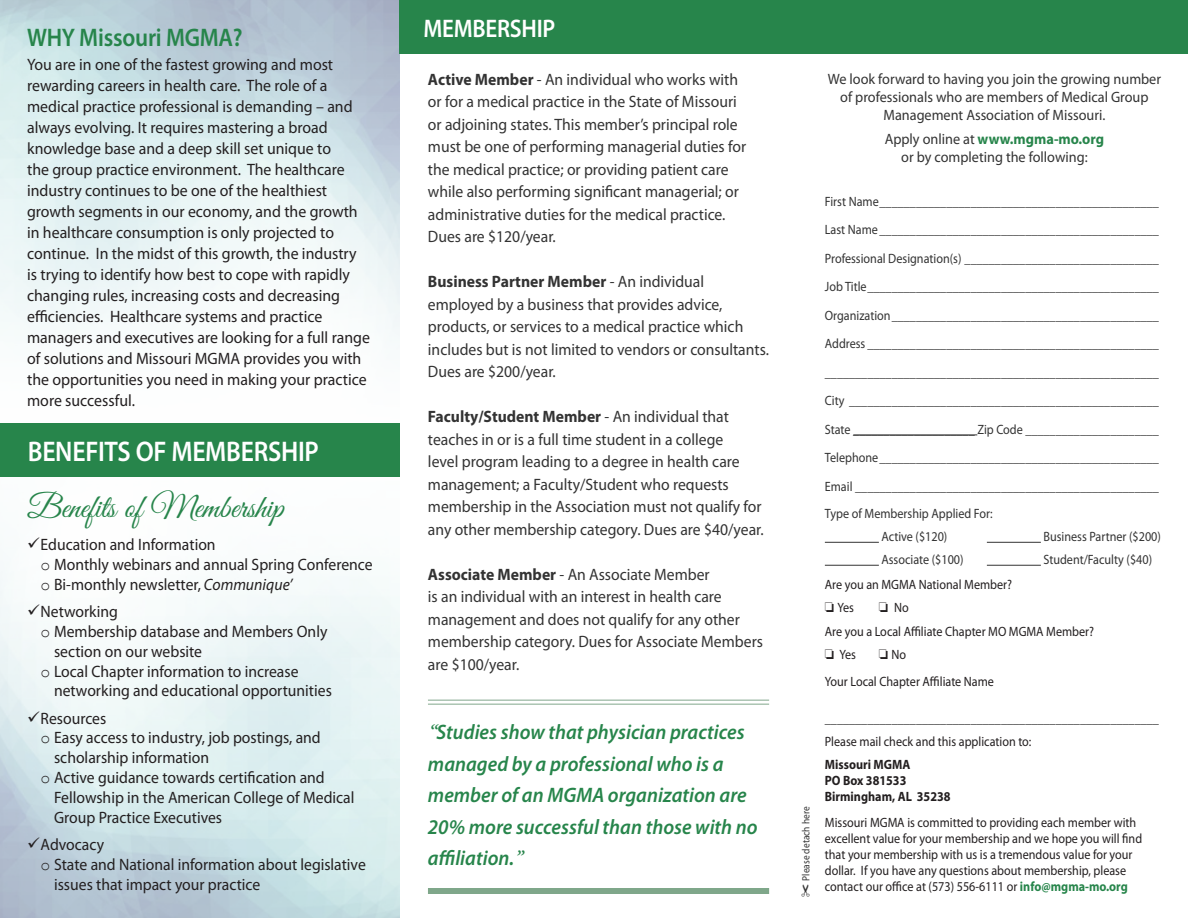
<style>
.page{position:relative;width:1188px;height:918px;background:#fff}
.page>*{position:absolute;margin:0;border:0;box-sizing:border-box;transform-origin:0 0}
.t1{font:33px "Great Vibes";color:#27854b}
.E-mail_Signature{font:600 28.5px "Myriad Pro";letter-spacing:-.01em;color:#fff;scale:.9 1}
.E-mail_Signature-2{font:600 25.5px "Myriad Pro";letter-spacing:-.01em;color:#27854b;scale:.9 1}
.E-mail_Signature-3{font:600 25.5px "Myriad Pro";letter-spacing:-.01em;color:#fff;scale:.9 1}
.Normal__Web{font:italic 600 21px/31.5px "Myriad Pro";color:#27854b;scale:.95 1}
.Normal__Web-2{font:16.5px/22.5px "Myriad Pro";color:#333;scale:.95 1}
.t2{font:16.5px/21px "Myriad Pro";color:#231f20;scale:.96 1}
.t3{font:16.5px/19.8px "Myriad Pro";color:#231f20;scale:.95 1}
.Normal__Web-3{font:15px/18px "Myriad Pro";color:#333;text-align:center;scale:.95 1}
.Normal__Web-4{font:13.5px "Myriad Pro";color:#333;scale:.9 1}
.t4{font:13.5px/16.2px "Myriad Pro";color:#231f20;scale:.9 1}
.t5{font:700 13.5px/16.2px "Myriad Pro";color:#231f20;scale:.9 1}
.Normal__Web-5{font:10.5px "Myriad Pro";color:#333;scale:.9 1}
.s1{font-family:"Courier New"}
.s2{font-style:italic}
.s3{font-weight:700}
.s4{font-family:"Adobe Garamond Pro"}
.s5{font-weight:700;color:#27854b}
</style>
<div class="page">
<hr style="left:853px;top:435px;width:124px;height:1px;background:#333">
<hr style="left:825px;top:542px;width:54px;height:1px;background:#333">
<hr style="left:987px;top:542px;width:54px;height:1px;background:#333">
<hr style="left:825px;top:565px;width:54px;height:1px;background:#333">
<hr style="left:987px;top:565px;width:54px;height:1px;background:#333">
<div style="left:0;top:423px;width:399px;height:54px;background:#27854b"></div>
<div style="left:399px;top:0;width:789px;height:54px;background:#27854b"></div>
<div style="left:428px;top:888px;width:341px;height:6px;background:#7fa78a"></div>
<hr style="left:428px;top:700px;width:341px;height:1px;background:#81a78c">
<hr style="left:428px;top:704px;width:341px;height:1px;background:#81a78c">
<svg style="left:40px;top:724px;width:17px;height:1px"></svg>
<svg style="left:40px;top:850px;width:17px;height:1px"></svg>
<p class="E-mail_Signature-2" style="left:27px;top:21px;width:241px">WHY Missouri MGMA?</p>
<p class="t2" style="left:27px;top:54px;width:359px">You are in one of the fastest growing and most rewarding careers in health care. The role of a medical practice professional is demanding – and always evolving. It requires mastering a broad knowledge base and a deep skill set unique to<br>the group practice environment. The healthcare industry continues to be one of the healthiest growth segments in our economy, and the growth in healthcare consumption is only projected to continue. In the midst of this growth, the industry is trying to identify how best to cope with rapidly changing rules, increasing costs and decreasing efficiencies. Healthcare systems and practice managers and executives are looking for a full range of solutions and Missouri MGMA provides you with the opportunities you need in making your practice more successful.</p>
<p class="E-mail_Signature" style="left:28px;top:433px;width:325px">BENEFITS OF MEMBERSHIP</p>
<p class="t1" style="left:27px;top:489px;width:258px">Benefits of Membership</p>
<p class="t3" style="left:27px;top:535px;width:200px">✓Education and Information</p>
<p class="t3" style="left:41px;top:554px;width:351px"><span class="s1">o</span> Monthly webinars and annual Spring Conference</p>
<p class="t3" style="left:41px;top:574px;width:267px"><span class="s1">o</span> Bi-monthly newsletter, <span class="s2">Communique’</span></p>
<p class="t3" style="left:27px;top:601px;width:97px">✓Networking</p>
<p class="t3" style="left:54px;top:621px;width:289px;text-indent:-14px"><span class="s1">o</span> Membership database and Members Only section on our website</p>
<p class="t3" style="left:54px;top:661px;width:294px;text-indent:-14px"><span class="s1">o</span> Local Chapter information to increase networking and educational opportunities</p>
<p class="t3" style="left:27px;top:708px;width:85px">✓Resources</p>
<p class="t3" style="left:54px;top:728px;width:282px;text-indent:-14px"><span class="s1">o</span> Easy access to industry, job postings, and scholarship information</p>
<p class="t3" style="left:54px;top:767px;width:318px;text-indent:-14px"><span class="s1">o</span> Active guidance towards certification and<br>Fellowship in the American College of Medical<br>Group Practice Executives</p>
<p class="t3" style="left:27px;top:834px;width:83px">✓Advocacy</p>
<p class="t3" style="left:54px;top:854px;width:330px;text-indent:-14px"><span class="s1">o</span> State and National information about legislative issues that impact your practice</p>
<p class="E-mail_Signature-3" style="left:423px;top:12px;width:148px">MEMBERSHIP</p>
<p class="Normal__Web-2" style="left:428px;top:68px;width:337px"><span class="s3">Active Member</span> - An individual who works with or for a medical practice in the State of Missouri or adjoining states. This member’s principal role must be one of performing managerial duties for the medical practice; or providing patient care while also performing significant managerial; or administrative duties for the medical practice.<br>Dues are $120/year.</p>
<p class="Normal__Web-2" style="left:428px;top:270px;width:360px"><span class="s3">Business Partner Member</span> - An individual employed by a business that provides advice, products, or services to a medical practice which includes but is not limited to vendors or consultants.<br>Dues are $200/year.</p>
<p class="Normal__Web-2" style="left:428px;top:405px;width:355px"><span class="s3">Faculty/Student Member</span> - An individual that teaches in or is a full time student in a college<br>level program leading to a degree in health care management; a Faculty/Student who requests membership in the Association must not qualify for any other membership category. Dues are $40/year.</p>
<p class="Normal__Web-2" style="left:428px;top:563px;width:354px"><span class="s3">Associate Member</span> - An Associate Member<br>is an individual with an interest in health care management and does not qualify for any other membership category. Dues for Associate Members are $100/year.</p>
<p class="Normal__Web" style="left:428px;top:716px;width:349px"><span class="s4">“</span>Studies show that physician practices managed by a professional who is a member of an MGMA organization are<br>20% more successful than those with no affiliation.<span class="s4">”</span></p>
<p class="Normal__Web-5" style="left:799px;top:897px;width:102px;rotate:-90deg">✂ Please detach here</p>
<p class="Normal__Web-3" style="left:828px;top:69px;width:352px">We look forward to having you join the growing number of professionals who are members of Medical Group<br>Management Association of Missouri.</p>
<p class="Normal__Web-3" style="left:885px;top:130px;width:232px">Apply online at <span class="s5">www.mgma-mo.org </span>or by completing the following:</p>
<p class="Normal__Web-4" style="left:825px;top:193px;width:373px">First Name______________________________________________</p>
<p class="Normal__Web-4" style="left:825px;top:221px;width:373px">Last Name ______________________________________________</p>
<p class="Normal__Web-4" style="left:825px;top:250px;width:373px">Professional Designation(s) ________________________________</p>
<p class="Normal__Web-4" style="left:825px;top:278px;width:373px">Job Title________________________________________________</p>
<p class="Normal__Web-4" style="left:825px;top:307px;width:373px">Organization____________________________________________</p>
<p class="Normal__Web-4" style="left:825px;top:335px;width:373px">Address ________________________________________________</p>
<p class="Normal__Web-4" style="left:825px;top:364px;width:373px">_______________________________________________________</p>
<p class="Normal__Web-4" style="left:825px;top:392px;width:373px">City ___________________________________________________</p>
<p class="Normal__Web-4" style="left:825px;top:421px;width:373px">State ____________________ Zip Code ______________________</p>
<p class="Normal__Web-4" style="left:825px;top:449px;width:373px">Telephone______________________________________________</p>
<p class="Normal__Web-4" style="left:825px;top:478px;width:373px">Email __________________________________________________</p>
<p class="Normal__Web-4" style="left:825px;top:505px;width:188px">Type of Membership Applied For:</p>
<p class="Normal__Web-4" style="left:881px;top:528px;width:75px">Active ($120)</p>
<p class="Normal__Web-4" style="left:1043px;top:528px;width:132px">Business Partner ($200)</p>
<p class="Normal__Web-4" style="left:881px;top:551px;width:93px">Associate ($100)</p>
<p class="Normal__Web-4" style="left:1043px;top:551px;width:122px">Student/Faculty ($40)</p>
<p class="t4" style="left:825px;top:576px;width:210px">Are you an MGMA National Member?</p>
<p class="t4" style="left:825px;top:599px;width:34px">□ Yes</p>
<p class="t4" style="left:879px;top:599px;width:35px">□ No</p>
<p class="t4" style="left:825px;top:624px;width:301px">Are you a Local Affiliate Chapter MO MGMA Member?</p>
<p class="t4" style="left:825px;top:646px;width:36px">□ Yes</p>
<p class="t4" style="left:879px;top:646px;width:32px">□ No</p>
<p class="t4" style="left:825px;top:673px;width:189px">Your Local Chapter Affiliate Name</p>
<p class="Normal__Web-4" style="left:825px;top:710px;width:373px">_______________________________________________________</p>
<p class="t4" style="left:825px;top:733px;width:231px">Please mail check and this application to:</p>
<p class="t5" style="left:825px;top:756px;width:141px">Missouri MGMA<br>PO Box 381533<br>Birmingham, AL 35238</p>
<p class="t4" style="left:825px;top:814px;width:354px">Missouri MGMA is committed to providing each member with excellent value for your membership and we hope you will find that your membership with us is a tremendous value for your dollar. If you have any questions about membership, please contact our office at (573) 556-6111 or <span class="s5">info@mgma-mo.org</span></p>
</div>
